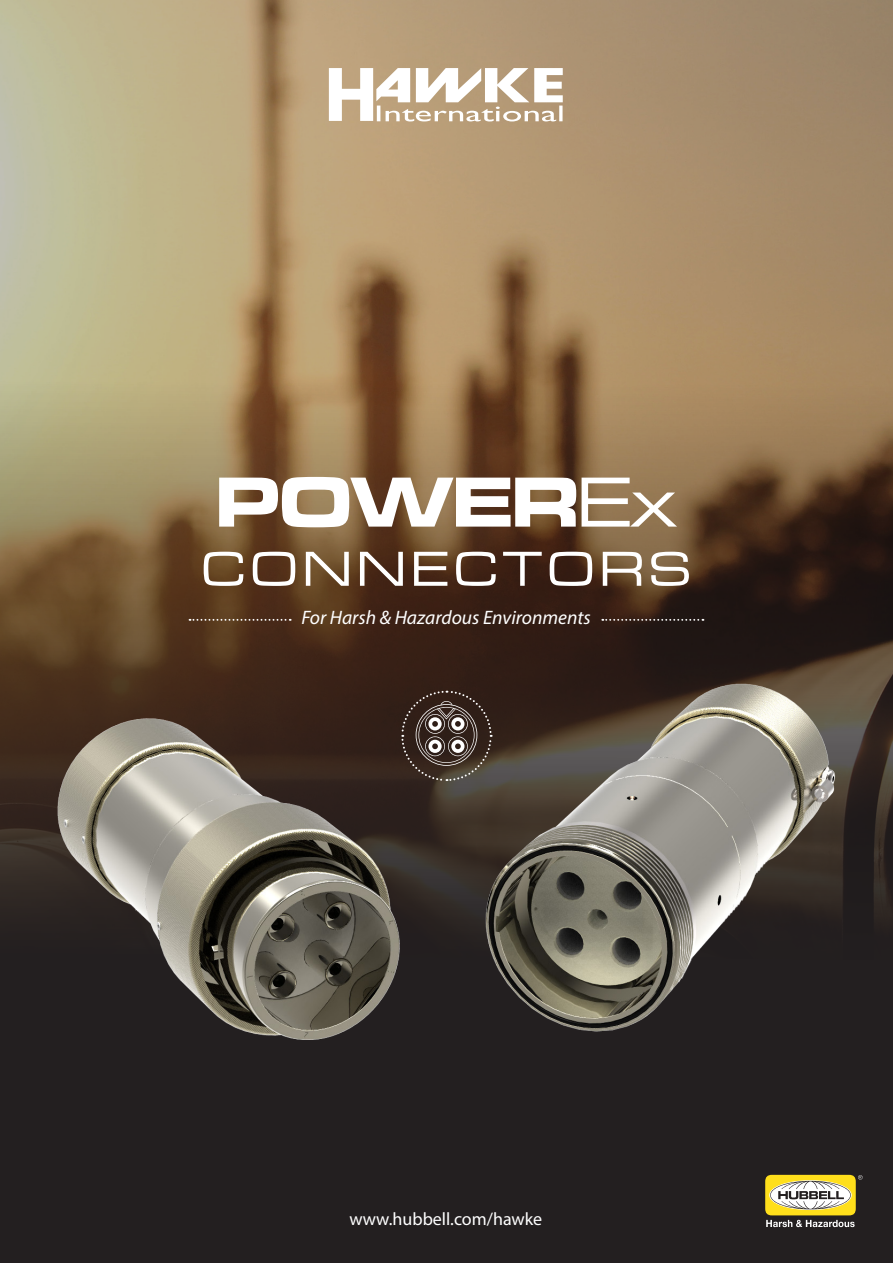
<style>
.page{position:relative;width:893px;height:1263px;background:#fff}
.page>*{position:absolute;margin:0;border:0;box-sizing:border-box;transform-origin:0 0}
.t1{font:73.5px "Microgramma D Bold Exte";color:#fff}
.t2{font:51px "Microgramma D Medi Exte";letter-spacing:.12em;color:#fff}
.t3{font:italic 19.5px "Myriad Pro";color:#fff}
.t4{font:18px "Myriad Pro";color:#fff}
.s1{font-family:"Microgramma D Medi Exte"}
</style>
<div class="page">
<img style="left:0;top:0;width:893px;height:1263px">
<div style="left:765px;top:1175px;width:91px;height:40px;background:#ffdf1b;border-radius:7px"></div>
<svg style="left:769px;top:1180px;width:83px;height:30px"></svg>
<svg style="left:770px;top:1181px;width:81px;height:28px;background:#cbc5a6"></svg>
<svg style="left:858px;top:1175px;width:5px;height:5px"></svg>
<svg style="left:766px;top:1220px;width:89px;height:7px"></svg>
<svg style="left:602px;top:619px;width:101px;height:2px"></svg>
<svg style="left:190px;top:619px;width:101px;height:2px"></svg>
<svg style="left:329px;top:68px;width:234px;height:53px"></svg>
<img style="left:54px;top:658px;width:785px;height:442px">
<p class="t1" style="left:216px;top:452px;width:462px">POWER<span class="s1">Ex</span></p>
<p class="t2" style="left:202px;top:536px;width:490px">CONNECTORS</p>
<p class="t3" style="left:301px;top:606px;width:291px">For Harsh &amp; Hazardous Environments</p>
<p class="t4" style="left:349px;top:1208px;width:194px">www.hubbell.com/hawke</p>
</div>
